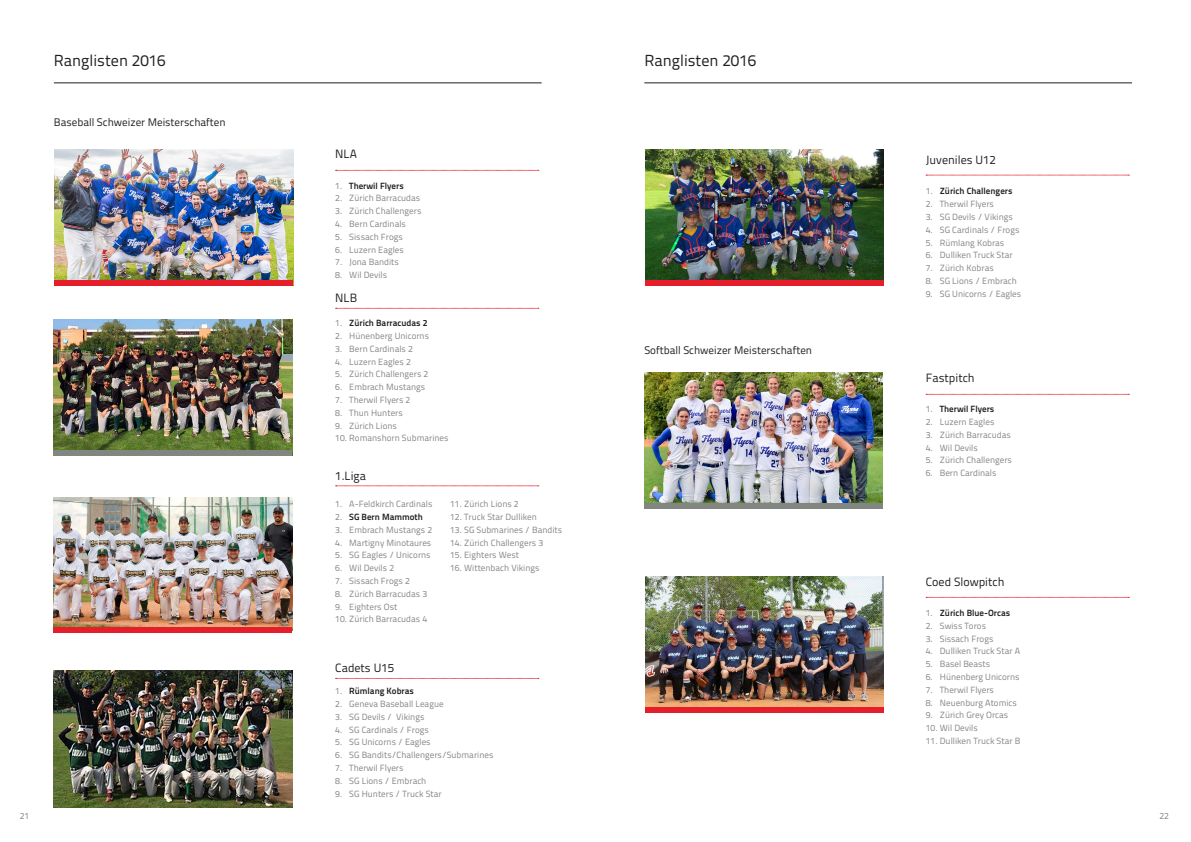
<style>
.page{position:relative;width:1191px;height:842px;background:#fff}
.page>*{position:absolute;margin:0;border:0;box-sizing:border-box;transform-origin:0 0}
.t1{font:16px "Titillium Text 22 L";color:#231f20}
.t2{font:12px "Titillium Text 22 L";color:#231f20}
.t3{font:11px "Titillium Text 22 L";color:#231f20}
.t4{font:9px "Titillium Text 22 L";color:#828681}
.t5{font:700 9px "Titillium Text 22 L";color:#231f20}
.s1{font-weight:400;color:#828681}
</style>
<div class="page">
<hr style="left:54px;top:82px;width:487px;height:1px;background:#231f20">
<img style="left:55px;top:149px;width:238px;height:131px">
<img style="left:54px;top:319px;width:238px;height:131px">
<img style="left:54px;top:497px;width:238px;height:131px">
<img style="left:54px;top:671px;width:238px;height:136px">
<div style="left:54px;top:450px;width:238px;height:5px;background:#828681"></div>
<div style="left:54px;top:628px;width:238px;height:5px;background:#e61d2b"></div>
<div style="left:55px;top:280px;width:238px;height:5px;background:#e61d2b"></div>
<svg style="left:335px;top:170px;width:204px;height:1px"></svg>
<svg style="left:335px;top:308px;width:204px;height:1px"></svg>
<svg style="left:335px;top:486px;width:204px;height:1px"></svg>
<svg style="left:335px;top:678px;width:204px;height:1px"></svg>
<hr style="left:644px;top:82px;width:488px;height:1px;background:#231f20">
<svg style="left:926px;top:175px;width:203px;height:1px"></svg>
<svg style="left:926px;top:394px;width:203px;height:1px"></svg>
<svg style="left:926px;top:597px;width:203px;height:1px"></svg>
<img style="left:645px;top:149px;width:238px;height:131px">
<img style="left:645px;top:576px;width:238px;height:131px">
<img style="left:644px;top:373px;width:238px;height:130px">
<div style="left:645px;top:280px;width:238px;height:5px;background:#e61d2b"></div>
<div style="left:645px;top:707px;width:238px;height:6px;background:#e61d2b"></div>
<div style="left:644px;top:503px;width:238px;height:6px;background:#828681"></div>
<p class="t1" style="left:54px;top:48px;width:113px">Ranglisten 2016</p>
<p class="t3" style="left:54px;top:114px;width:173px">Baseball Schweizer Meisterschaften</p>
<p class="t2" style="left:335px;top:145px;width:23px">NLA</p>
<p class="t5" style="left:335px;top:179px;width:70px"><span class="s1">1.</span> Therwil Flyers</p>
<p class="t4" style="left:335px;top:192px;width:86px">2. Zürich Barracudas</p>
<p class="t4" style="left:335px;top:204px;width:88px">3. Zürich Challengers</p>
<p class="t4" style="left:335px;top:217px;width:72px">4. Bern Cardinals</p>
<p class="t4" style="left:335px;top:230px;width:69px">5. Sissach Frogs</p>
<p class="t4" style="left:335px;top:243px;width:70px">6. Luzern Eagles</p>
<p class="t4" style="left:335px;top:256px;width:65px">7. Jona Bandits</p>
<p class="t4" style="left:335px;top:268px;width:53px">8. Wil Devils</p>
<p class="t2" style="left:335px;top:289px;width:23px">NLB</p>
<p class="t5" style="left:335px;top:316px;width:94px"><span class="s1">1.</span> Zürich Barracudas 2</p>
<p class="t4" style="left:335px;top:329px;width:95px">2. Hünenberg Unicorns</p>
<p class="t4" style="left:335px;top:342px;width:79px">3. Bern Cardinals 2</p>
<p class="t4" style="left:335px;top:355px;width:77px">4. Luzern Eagles 2</p>
<p class="t4" style="left:335px;top:367px;width:94px">5. Zürich Challengers 2</p>
<p class="t4" style="left:335px;top:380px;width:91px">6. Embrach Mustangs</p>
<p class="t4" style="left:335px;top:393px;width:77px">7. Therwil Flyers 2</p>
<p class="t4" style="left:335px;top:406px;width:69px">8. Thun Hunters</p>
<p class="t4" style="left:335px;top:419px;width:63px">9. Zürich Lions</p>
<p class="t4" style="left:335px;top:431px;width:115px">10. Romanshorn Submarines</p>
<p class="t2" style="left:335px;top:466px;width:32px">1.Liga</p>
<p class="t4" style="left:335px;top:497px;width:99px">1. A-Feldkirch Cardinals</p>
<p class="t5" style="left:335px;top:510px;width:89px"><span class="s1">2.</span> SG Bern Mammoth</p>
<p class="t4" style="left:335px;top:523px;width:98px">3. Embrach Mustangs 2</p>
<p class="t4" style="left:335px;top:536px;width:97px">4. Martigny Minotaures</p>
<p class="t4" style="left:335px;top:548px;width:97px">5. SG Eagles / Unicorns</p>
<p class="t4" style="left:335px;top:561px;width:60px">6. Wil Devils 2</p>
<p class="t4" style="left:335px;top:574px;width:76px">7. Sissach Frogs 2</p>
<p class="t4" style="left:335px;top:587px;width:93px">8. Zürich Barracudas 3</p>
<p class="t4" style="left:335px;top:600px;width:64px">9. Eighters Ost</p>
<p class="t4" style="left:335px;top:612px;width:93px">10. Zürich Barracudas 4</p>
<p class="t2" style="left:335px;top:659px;width:60px">Cadets U15</p>
<p class="t4" style="left:450px;top:497px;width:70px">11. Zürich Lions 2</p>
<p class="t4" style="left:450px;top:510px;width:88px">12. Truck Star Dulliken</p>
<p class="t4" style="left:450px;top:523px;width:114px">13. SG Submarines / Bandits</p>
<p class="t4" style="left:450px;top:536px;width:94px">14. Zürich Challengers 3</p>
<p class="t4" style="left:450px;top:548px;width:70px">15. Eighters West</p>
<p class="t4" style="left:450px;top:561px;width:91px">16. Wittenbach Vikings</p>
<p class="t5" style="left:335px;top:684px;width:80px"><span class="s1">1.</span> Rümlang Kobras</p>
<p class="t4" style="left:335px;top:697px;width:110px">2. Geneva Baseball League</p>
<p class="t4" style="left:335px;top:710px;width:91px">3. SG Devils / Vikings</p>
<p class="t4" style="left:335px;top:723px;width:95px">4. SG Cardinals / Frogs</p>
<p class="t4" style="left:335px;top:736px;width:97px">5. SG Unicorns / Eagles</p>
<p class="t4" style="left:335px;top:748px;width:160px">6. SG Bandits/Challengers/Submarines</p>
<p class="t4" style="left:335px;top:761px;width:70px">7. Therwil Flyers</p>
<p class="t4" style="left:335px;top:774px;width:93px">8. SG Lions / Embrach</p>
<p class="t4" style="left:335px;top:787px;width:108px">9. SG Hunters / Truck Star</p>
<p class="t1" style="left:644px;top:48px;width:113px">Ranglisten 2016</p>
<p class="t3" style="left:644px;top:342px;width:169px">Softball Schweizer Meisterschaften</p>
<p class="t2" style="left:926px;top:151px;width:71px">Juveniles U12</p>
<p class="t5" style="left:926px;top:184px;width:88px"><span class="s1">1.</span> Zürich Challengers</p>
<p class="t4" style="left:926px;top:197px;width:70px">2. Therwil Flyers</p>
<p class="t4" style="left:926px;top:210px;width:89px">3. SG Devils / Vikings</p>
<p class="t4" style="left:926px;top:223px;width:95px">4. SG Cardinals / Frogs</p>
<p class="t4" style="left:926px;top:236px;width:80px">5. Rümlang Kobras</p>
<p class="t4" style="left:926px;top:249px;width:88px">6. Dulliken Truck Star</p>
<p class="t4" style="left:926px;top:261px;width:69px">7. Zürich Kobras</p>
<p class="t4" style="left:926px;top:274px;width:93px">8. SG Lions / Embrach</p>
<p class="t4" style="left:926px;top:287px;width:97px">9. SG Unicorns / Eagles</p>
<p class="t2" style="left:926px;top:369px;width:50px">Fastpitch</p>
<p class="t5" style="left:926px;top:402px;width:70px"><span class="s1">1.</span> Therwil Flyers</p>
<p class="t4" style="left:926px;top:415px;width:70px">2. Luzern Eagles</p>
<p class="t4" style="left:926px;top:428px;width:86px">3. Zürich Barracudas</p>
<p class="t4" style="left:926px;top:441px;width:53px">4. Wil Devils</p>
<p class="t4" style="left:926px;top:454px;width:88px">5. Zürich Challengers</p>
<p class="t4" style="left:926px;top:466px;width:72px">6. Bern Cardinals</p>
<p class="t2" style="left:926px;top:572px;width:80px">Coed Slowpitch</p>
<p class="t5" style="left:926px;top:606px;width:86px"><span class="s1">1.</span> Zürich Blue-Orcas</p>
<p class="t4" style="left:926px;top:619px;width:62px">2. Swiss Toros</p>
<p class="t4" style="left:926px;top:632px;width:69px">3. Sissach Frogs</p>
<p class="t4" style="left:926px;top:644px;width:96px">4. Dulliken Truck Star A</p>
<p class="t4" style="left:926px;top:657px;width:66px">5. Basel Beasts</p>
<p class="t4" style="left:926px;top:670px;width:95px">6. Hünenberg Unicorns</p>
<p class="t4" style="left:926px;top:683px;width:70px">7. Therwil Flyers</p>
<p class="t4" style="left:926px;top:696px;width:93px">8. Neuenburg Atomics</p>
<p class="t4" style="left:926px;top:708px;width:84px">9. Zürich Grey Orcas</p>
<p class="t4" style="left:926px;top:721px;width:53px">10. Wil Devils</p>
<p class="t4" style="left:926px;top:734px;width:96px">11. Dulliken Truck Star B</p>
<p class="t4" style="left:20px;top:809px;width:11px">21</p>
<p class="t4" style="left:1159px;top:809px;width:11px">22</p>
</div>
